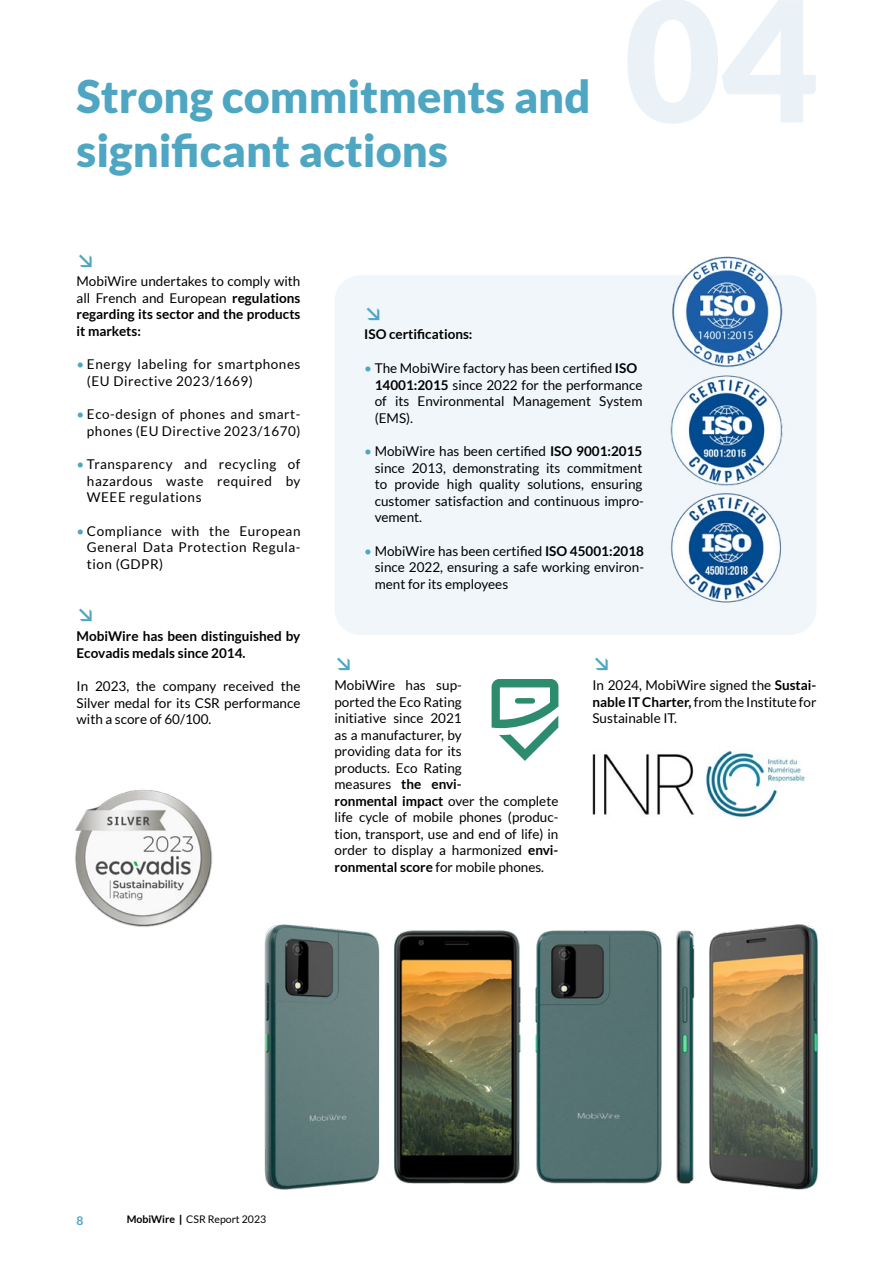
<style>
.page{position:relative;width:893px;height:1263px;background:#fff}
.page>*{position:absolute;margin:0;border:0;box-sizing:border-box;transform-origin:0 0}
.t1{font:900 167.7px "Lato";color:#eaf1f7}
.t2{font:900 45px/54px "Lato";color:#4ea6c2}
.t3{font:700 18px "DINOT";color:#4ea6c2}
.t4{font:13.5px/16.5px "Lato";color:#000;text-align:justify}
.t5{font:700 13.5px/16.5px "Lato";color:#000;text-align:justify}
.t6{font:13.5px/16.5px "Lato";letter-spacing:.04em;color:#000}
.t7{font:700 12px "Lato";color:#4ea6c2}
.t8{font:10.5px "Lato";color:#000}
.s1{font-weight:400}
.s2{color:#4ea6c2}
.s3{font-weight:700}
.s4{font-weight:900}
</style>
<div class="page">
<div style="left:334px;top:275px;width:482px;height:360px;background:#f1f6fa;border-radius:26px"></div>
<img style="left:75px;top:789px;width:138px;height:138px">
<img style="left:671px;top:493px;width:110px;height:110px">
<img style="left:670px;top:375px;width:113px;height:111px">
<img style="left:672px;top:256px;width:111px;height:111px">
<img style="left:592px;top:750px;width:213px;height:68px">
<svg style="left:492px;top:679px;width:66px;height:82px"></svg>
<img style="left:264px;top:924px;width:554px;height:266px">
<h2 class="t2" style="left:77px;top:68px;width:515px">Strong commitments and significant actions</h2>
<h1 class="t1" style="left:624px;top:-37px;width:196px">04</h1>
<h3 class="t3" style="left:77px;top:247px;width:20px">↘</h3>
<p class="t5" style="left:77px;top:273px;width:225px"><span class="s1">MobiWire undertakes to comply with all French and European</span> regulations regarding its sector and the products it markets:</p>
<p class="t6" style="left:87px;top:356px;width:215px;text-indent:-10px"><span class="s2">•</span> Energy labeling for smartphones (EU Directive 2023/1669)</p>
<p class="t6" style="left:77px;top:406px;width:225px;text-align:right"><span class="s2">•</span> Eco-design of phones and smart&shy;phones (EU Directive 2023/1670)</p>
<p class="t4" style="left:87px;top:456px;width:215px;text-indent:-10px"><span class="s2">•</span> Transparency and recycling of hazardous waste required by WEEE regulations</p>
<p class="t4" style="left:87px;top:523px;width:215px;text-indent:-10px"><span class="s2">•</span> Compliance with the European General Data Protection Regula&shy;tion (GDPR)</p>
<h3 class="t3" style="left:77px;top:602px;width:20px">↘</h3>
<p class="t5" style="left:77px;top:628px;width:225px">MobiWire has been distinguished by<br>Ecovadis medals since 2014.</p>
<p class="t4" style="left:77px;top:678px;width:225px">In 2023, the company received the Silver medal for its CSR performance with a score of 60/100.</p>
<h3 class="t3" style="left:364px;top:300px;width:20px">↘</h3>
<p class="t5" style="left:364px;top:326px;width:110px">ISO certifications:</p>
<p class="t4" style="left:375px;top:360px;width:269px;text-align:left;text-indent:-10px"><span class="s2">•</span> The MobiWire factory has been certified <span class="s3">ISO 14001:2015</span> since 2022 for the performance of its Environmental Management System (EMS).</p>
<p class="t4" style="left:375px;top:443px;width:271px;text-indent:-10px"><span class="s2">•</span> MobiWire has been certified <span class="s3">ISO 9001:2015 </span>since 2013, demonstrating its commitment to provide high quality solutions, ensuring customer satisfaction and continuous impro&shy;vement.</p>
<p class="t4" style="left:375px;top:542px;width:271px;text-indent:-10px"><span class="s2">•</span> MobiWire has been certified <span class="s3">ISO 45001:2018 </span>since 2022, ensuring a safe working environ&shy;ment for its employees</p>
<h3 class="t3" style="left:334px;top:651px;width:20px">↘</h3>
<p class="t4" style="left:334px;top:677px;width:225px;text-align:left">MobiWire has sup-<br>ported the Eco Rating<br>initiative since 2021<br>as a manufacturer, by<br>providing data for its<br>products. Eco Rating<br>measures <span class="s3">the envi-<br>ronmental impact</span> over the complete life cycle of mobile phones (produc&shy;tion, transport, use and end of life) in order to display a harmonized <span class="s3">envi&shy;ronmental score</span> for mobile phones.</p>
<h3 class="t3" style="left:592px;top:651px;width:20px">↘</h3>
<p class="t4" style="left:592px;top:677px;width:225px">In 2024, MobiWire signed the <span class="s3">Sustai&shy;nable IT Charter,</span> from the Institute for Sustainable IT.</p>
<p class="t7" style="left:77px;top:1213px;width:8px">8</p>
<p class="t8" style="left:127px;top:1214px;width:141px"><span class="s3">MobiWire</span> <span class="s4">|</span> CSR Report 2023</p>
</div>
